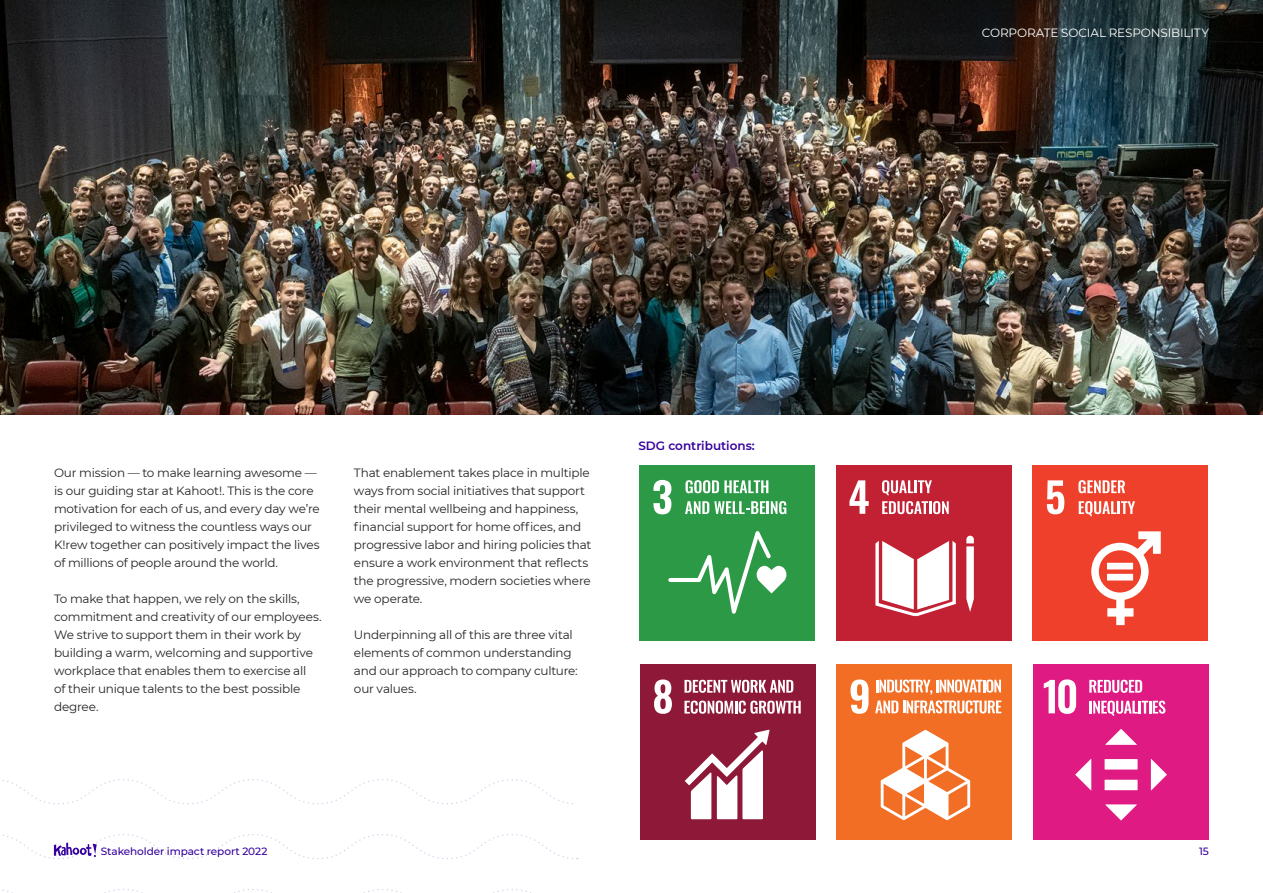
<style>
.page{position:relative;width:1263px;height:893px;background:#fff}
.page>*{position:absolute;margin:0;border:0;box-sizing:border-box;transform-origin:0 0}
.t1{font:12px/18px "Montserrat";letter-spacing:-.015em;color:#242424}
.t2{font:12px "Montserrat";letter-spacing:-.01em;color:#fff}
.t3{font:600 12px "Montserrat";color:#36009e}
.t4{font:500 10.5px "Montserrat";letter-spacing:-.005em;color:#36009e}
</style>
<div class="page">
<svg style="left:2px;top:889px;width:529px;height:4px"></svg>
<img style="left:0;top:0;width:1263px;height:414px">
<div style="left:640px;top:465px;width:175px;height:175px;background:#2c9947"></div>
<div style="left:836px;top:465px;width:175px;height:175px;background:#c22033"></div>
<div style="left:1032px;top:465px;width:176px;height:175px;background:#ee402a"></div>
<svg style="left:849px;top:480px;width:20px;height:34px"></svg>
<svg style="left:882px;top:480px;width:67px;height:34px"></svg>
<svg style="left:1047px;top:480px;width:17px;height:34px"></svg>
<svg style="left:1078px;top:480px;width:47px;height:13px"></svg>
<svg style="left:1079px;top:501px;width:56px;height:16px"></svg>
<svg style="left:653px;top:480px;width:18px;height:34px"></svg>
<svg style="left:685px;top:480px;width:83px;height:13px"></svg>
<svg style="left:685px;top:501px;width:101px;height:13px"></svg>
<svg style="left:668px;top:531px;width:118px;height:83px"></svg>
<svg style="left:875px;top:541px;width:81px;height:75px"></svg>
<svg style="left:966px;top:536px;width:8px;height:76px"></svg>
<svg style="left:1091px;top:531px;width:70px;height:94px"></svg>
<div style="left:1107px;top:563px;width:26px;height:6px;background:#fff"></div>
<div style="left:1107px;top:574px;width:26px;height:6px;background:#fff"></div>
<div style="left:640px;top:665px;width:176px;height:175px;background:#8e1837"></div>
<div style="left:837px;top:665px;width:175px;height:175px;background:#f26e24"></div>
<div style="left:1033px;top:665px;width:175px;height:175px;background:#df1a82"></div>
<svg style="left:850px;top:679px;width:18px;height:35px"></svg>
<svg style="left:875px;top:679px;width:126px;height:34px"></svg>
<svg style="left:654px;top:679px;width:18px;height:35px"></svg>
<svg style="left:684px;top:680px;width:109px;height:13px"></svg>
<svg style="left:684px;top:701px;width:117px;height:13px"></svg>
<svg style="left:1044px;top:679px;width:32px;height:35px"></svg>
<svg style="left:1089px;top:680px;width:53px;height:13px"></svg>
<svg style="left:1089px;top:701px;width:76px;height:15px"></svg>
<svg style="left:685px;top:730px;width:84px;height:89px"></svg>
<svg style="left:881px;top:730px;width:89px;height:90px"></svg>
<div style="left:1104px;top:780px;width:33px;height:10px;background:#fff"></div>
<div style="left:1104px;top:759px;width:33px;height:10px;background:#fff"></div>
<svg style="left:1105px;top:729px;width:32px;height:16px"></svg>
<svg style="left:1151px;top:759px;width:16px;height:31px"></svg>
<svg style="left:1105px;top:804px;width:32px;height:16px"></svg>
<svg style="left:1075px;top:759px;width:16px;height:31px"></svg>
<svg style="left:2px;top:779px;width:576px;height:81px"></svg>
<p class="t1" style="left:54px;top:463px;width:267px">Our mission — to make learning awesome — is our guiding star at Kahoot!. This is the core motivation for each of us, and every day we’re privileged to witness the countless ways our K!rew together can positively impact the lives of millions of people around the world.</p>
<p class="t1" style="left:54px;top:589px;width:269px">To make that happen, we rely on the skills, commitment and creativity of our employees.<br>We strive to support them in their work by building a warm, welcoming and supportive workplace that enables them to exercise all<br>of their unique talents to the best possible degree.</p>
<p class="t1" style="left:354px;top:463px;width:239px">That enablement takes place in multiple ways from social initiatives that support their mental wellbeing and happiness, financial support for home offices, and progressive labor and hiring policies that ensure a work environment that reflects the progressive, modern societies where we operate.</p>
<p class="t1" style="left:354px;top:625px;width:225px">Underpinning all of this are three vital elements of common understanding and our approach to company culture: our values.</p>
<p class="t3" style="left:638px;top:437px;width:118px">SDG contributions:</p>
<p class="t2" style="left:982px;top:25px;width:229px">CORPORATE SOCIAL RESPONSIBILITY</p>
<p class="t4" style="left:101px;top:844px;width:168px">Stakeholder impact report 2022</p>
<p class="t4" style="left:1199px;top:844px;width:11px">15</p>
</div>
